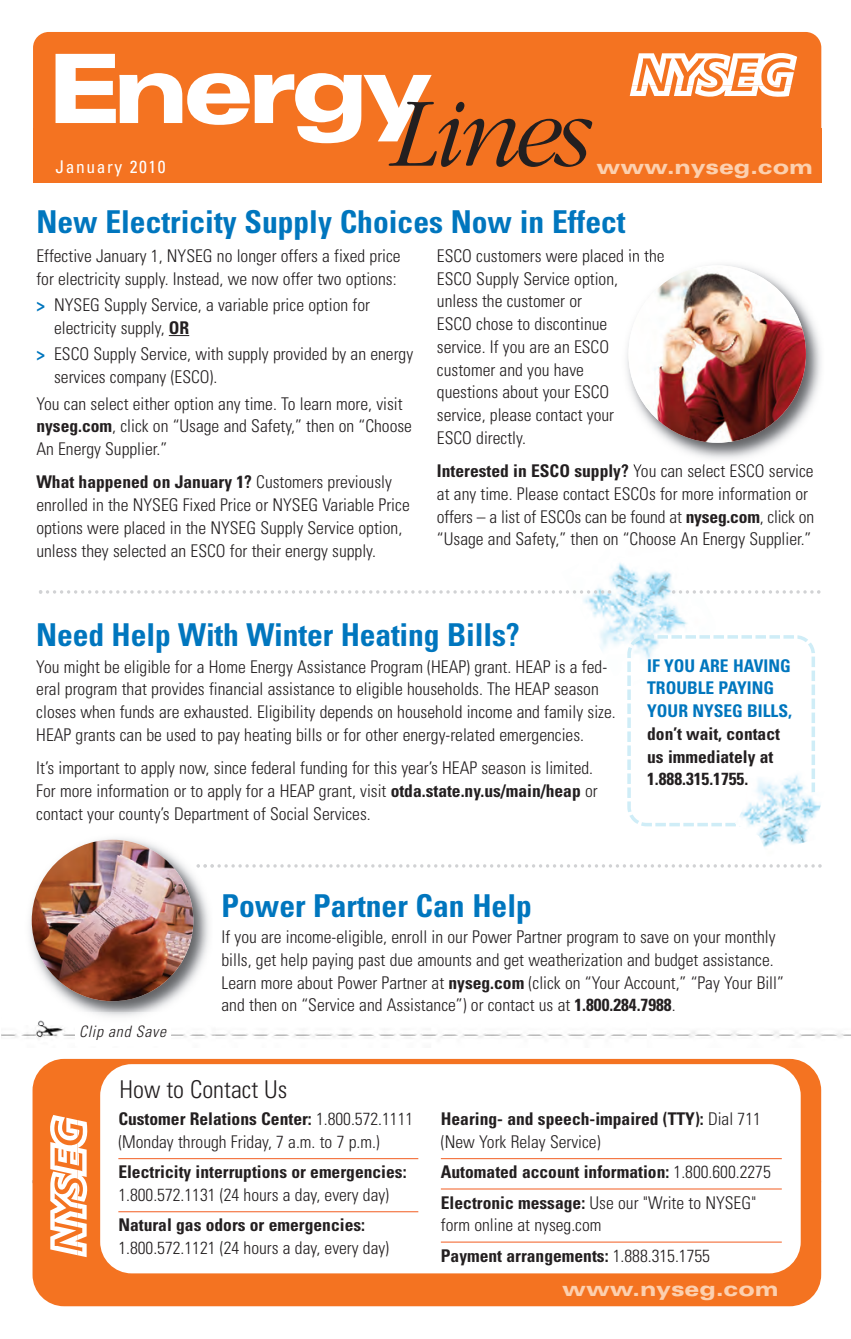
<style>
.page{position:relative;width:851px;height:1339px;background:#fff}
.page>*{position:absolute;margin:0;border:0;box-sizing:border-box;transform-origin:0 0}
.t1{font:italic 300 102.38px "Garamond";letter-spacing:-.055em;color:#231f20}
.t2{font:900 expanded 95.73px "Univers";letter-spacing:-.075em;color:#fff}
.t3{font:700 condensed 31.5px "Univers";color:#0076be}
.t4{font:300 condensed 24.5px "Univers";color:#231f20}
.t5{font:900 expanded 20.12px "Univers";color:#fcd0af}
.t6{font:300 condensed 17.5px/22.8px "Univers";color:#231f20}
.t7{font:700 condensed 17.5px/22.8px "Univers";color:#231f20}
.t8{font:700 condensed 17.5px/22.8px "Univers";color:#0076be}
.t9{font:condensed 17.5px "Univers";letter-spacing:.09em;color:#fff}
.t10{font:italic 300 condensed 15.75px "Univers";letter-spacing:.045em;color:#231f20}
.s1{font-weight:700;color:#0076be}
.s2{font-weight:700}
.s3{font-weight:300}
</style>
<div class="page">
<img style="left:561px;top:563px;width:162px;height:87px">
<svg style="left:625px;top:633px;width:190px;height:194px"></svg>
<img style="left:735px;top:767px;width:86px;height:81px">
<div style="left:33px;top:32px;width:788px;height:151px;background:#f47321;border-radius:16px"></div>
<div style="left:33px;top:128px;width:788px;height:55px;background:#f47321"></div>
<svg style="left:629px;top:53px;width:167px;height:44px"></svg>
<div style="left:32px;top:1058px;width:788px;height:247px;background:#f47321;border-radius:31px"></div>
<svg style="left:32px;top:1114px;width:769px;height:142px"></svg>
<div style="left:100px;top:1063px;width:700px;height:210px;background:#fff;border-radius:32px"></div>
<hr style="left:118px;top:1158px;width:300px;height:1px;background:#f25d21">
<hr style="left:118px;top:1211px;width:300px;height:1px;background:#f25d21">
<hr style="left:440px;top:1158px;width:341px;height:1px;background:#f25d21">
<hr style="left:440px;top:1188px;width:341px;height:1px;background:#f25d21">
<hr style="left:440px;top:1241px;width:341px;height:1px;background:#f25d21">
<img style="left:2px;top:1024px;width:848px;height:15px">
<div style="left:75px;top:1025px;width:96px;height:20px;background:#fff"></div>
<svg style="left:169px;top:335px;width:20px;height:1px"></svg>
<img style="left:620px;top:257px;width:201px;height:208px">
<img style="left:633px;top:464px;width:129px;height:1px">
<img style="left:628px;top:265px;width:177px;height:177px;border-radius:50%">
<svg style="left:39px;top:590px;width:572px;height:3px"></svg>
<svg style="left:671px;top:590px;width:149px;height:3px"></svg>
<img style="left:30px;top:838px;width:183px;height:186px">
<svg style="left:196px;top:864px;width:625px;height:3px"></svg>
<img style="left:32px;top:839px;width:161px;height:162px;border-radius:50%">
<h2 class="t2" style="left:46px;top:54px;width:388px">Energy</h2>
<p class="t9" style="left:56px;top:160px;width:111px">January 2010</p>
<h1 class="t1" style="left:385px;top:70px;width:201px">Lines</h1>
<p class="t5" style="left:596px;top:159px;width:218px">www.nyseg.com</p>
<h3 class="t3" style="left:36px;top:210px;width:590px">New Electricity Supply Choices Now in Effect</h3>
<p class="t6" style="left:36px;top:246px;width:365px">Effective January 1, NYSEG no longer offers a fixed price for electricity supply. Instead, we now offer two options:</p>
<p class="t6" style="left:54px;top:295px;width:317px;text-indent:-18px"><span class="s1">&gt;</span> NYSEG Supply Service, a variable price option for electricity supply, <span class="s2">OR</span></p>
<p class="t6" style="left:54px;top:344px;width:360px;text-indent:-18px"><span class="s1">&gt;</span> ESCO Supply Service, with supply provided by an energy services company (ESCO).</p>
<p class="t6" style="left:36px;top:393px;width:377px">You can select either option any time. To learn more, visit <span class="s2">nyseg.com</span>, click on “Usage and Safety,” then on “Choose<br>An Energy Supplier.”</p>
<p class="t6" style="left:36px;top:472px;width:375px"><span class="s2">What happened on January 1?</span> Customers previously enrolled in the NYSEG Fixed Price or NYSEG Variable Price options were placed in the NYSEG Supply Service option, unless they selected an ESCO for their energy supply.</p>
<p class="t6" style="left:437px;top:246px;width:229px">ESCO customers were placed in the<br>ESCO Supply Service option,<br>unless the customer or<br>ESCO chose to discontinue<br>service. If you are an ESCO customer and you have<br>questions about your ESCO<br>service, please contact your<br>ESCO directly.</p>
<p class="t6" style="left:437px;top:461px;width:378px"><span class="s2">Interested in ESCO supply?</span> You can select ESCO service at any time. Please contact ESCOs for more information or offers – a list of ESCOs can be found at <span class="s2">nyseg.com</span>, click on “Usage and Safety,” then on “Choose An Energy Supplier.”</p>
<h3 class="t3" style="left:36px;top:623px;width:485px">Need Help With Winter Heating Bills?</h3>
<p class="t6" style="left:36px;top:656px;width:580px">You might be eligible for a Home Energy Assistance Program (HEAP) grant. HEAP is a fed&shy;eral program that provides financial assistance to eligible households. The HEAP season closes when funds are exhausted. Eligibility depends on household income and family size.<br>HEAP grants can be used to pay heating bills or for other energy-related emergencies.</p>
<p class="t6" style="left:36px;top:758px;width:562px">It’s important to apply now, since federal funding for this year’s HEAP season is limited.<br>For more information or to apply for a HEAP grant, visit <span class="s2">otda.state.ny.us/main/heap</span> or contact your county’s Department of Social Services.</p>
<p class="t8" style="left:647px;top:655px;width:146px">IF YOU ARE HAVING<br>TROUBLE PAYING<br>YOUR NYSEG BILLS,</p>
<p class="t7" style="left:647px;top:723px;width:134px">don’t wait, contact us immediately at<br>1.888.315.1755.</p>
<p class="t10" style="left:79px;top:1025px;width:88px">Clip and Save</p>
<h3 class="t3" style="left:221px;top:893px;width:312px">Power Partner Can Help</h3>
<p class="t6" style="left:221px;top:926px;width:563px">If you are income-eligible, enroll in our Power Partner program to save on your monthly bills, get help paying past due amounts and get weatherization and budget assistance.<br>Learn more about Power Partner at <span class="s2">nyseg.com</span> (click on “Your Account,” “Pay Your Bill” and then on “Service and Assistance”) or contact us at <span class="s2">1.800.284.7988</span>.</p>
<h3 class="t4" style="left:119px;top:1080px;width:169px">How to Contact Us</h3>
<p class="t6" style="left:118px;top:1108px;width:296px"><span class="s2">Customer Relations Center:</span> 1.800.572.1111 (Monday through Friday, 7 a.m. to 7 p.m.)</p>
<p class="t7" style="left:118px;top:1161px;width:289px">Electricity interruptions or emergencies:</p>
<p class="t6" style="left:118px;top:1184px;width:272px">1.800.572.1131 (24 hours a day, every day)</p>
<p class="t7" style="left:118px;top:1214px;width:248px">Natural gas odors or emergencies:</p>
<p class="t6" style="left:118px;top:1237px;width:272px">1.800.572.1121 (24 hours a day, every day)</p>
<p class="t7" style="left:440px;top:1108px;width:321px">Hearing- and speech-impaired (TTY): <span class="s3">Dial 711 (New York Relay Service)</span></p>
<p class="t7" style="left:440px;top:1158px;width:331px;line-height:30.3px">Automated account information: <span class="s3">1.800.600.2275<br></span>Electronic message: <span class="s3">Use our "Write to NYSEG"</span></p>
<p class="t6" style="left:440px;top:1211px;width:270px;line-height:30.3px">form online at nyseg.com<br><span class="s2">Payment arrangements:</span> 1.888.315.1755</p>
<p class="t5" style="left:562px;top:1281px;width:218px">www.nyseg.com</p>
</div>
